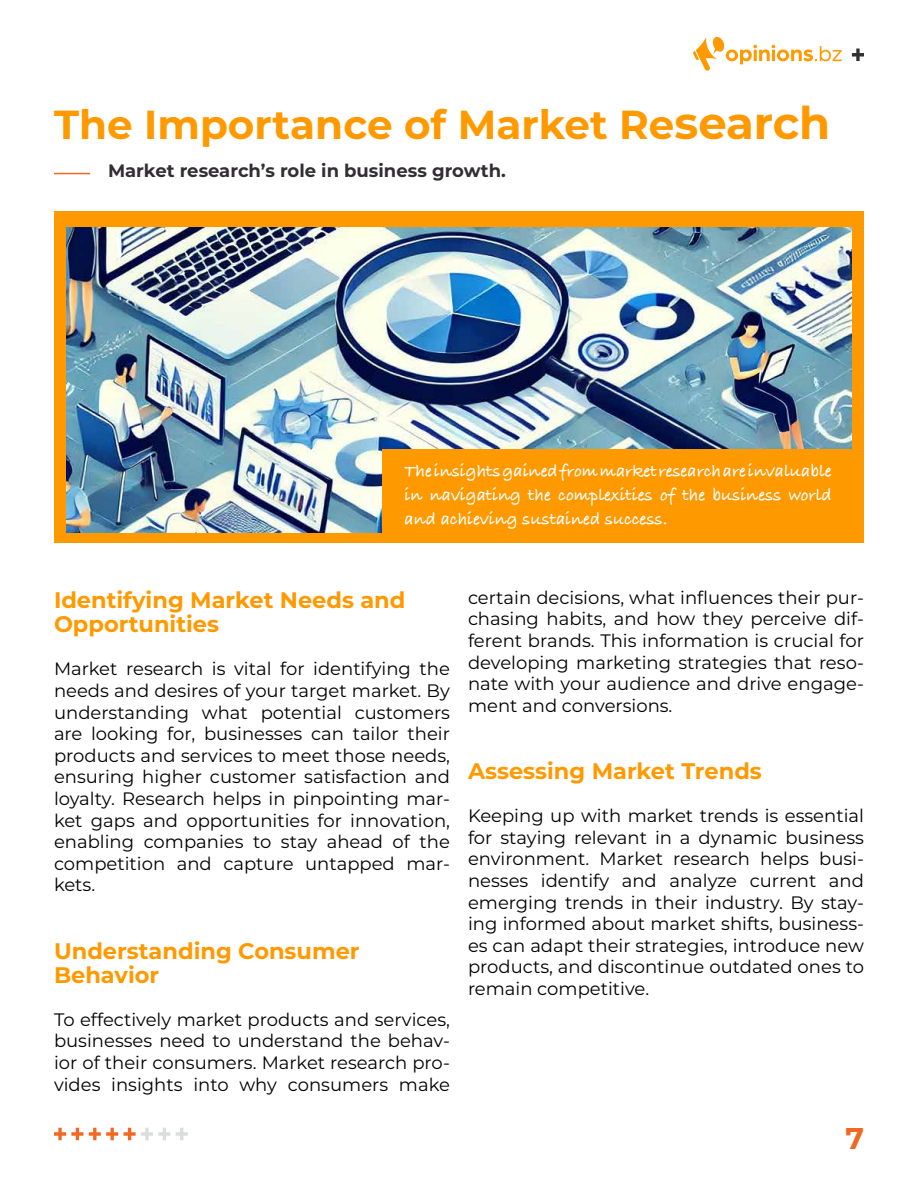
<style>
.page{position:relative;width:918px;height:1188px;background:#fff}
.page>*{position:absolute;margin:0;border:0;box-sizing:border-box;transform-origin:0 0}
.t1{font:700 40.5px "Montserrat";color:#f90}
.t2{font:700 30px "Montserrat";color:#f26722}
.t3{font:700 22.5px/24px "Montserrat";color:#f90}
.t4{font:18px/21.6px "Montserrat";color:#000;text-align:justify}
.t5{font:700 18px/24px "Bradley Hand ITCTT";color:#fff;text-align:justify}
.t6{font:700 18px "Montserrat";color:#312f32}
.s1{font-size:45px}
</style>
<div class="page">
<svg style="left:852px;top:49px;width:12px;height:12px"></svg>
<svg style="left:54px;top:1128px;width:29px;height:12px"></svg>
<svg style="left:124px;top:1128px;width:46px;height:12px"></svg>
<svg style="left:89px;top:1128px;width:29px;height:12px"></svg>
<svg style="left:176px;top:1128px;width:12px;height:12px"></svg>
<svg style="left:693px;top:36px;width:149px;height:35px"></svg>
<div style="left:54px;top:211px;width:810px;height:332px;background:#f90"></div>
<img style="left:66px;top:228px;width:785px;height:305px">
<div style="left:382px;top:449px;width:470px;height:85px;background:#f90"></div>
<hr style="left:54px;top:173px;width:36px;height:1px;background:#f26722">
<h1 class="t1" style="left:54px;top:95px;width:778px">The Importance of Market Re<span class="s1">search</span></h1>
<p class="t6" style="left:108px;top:158px;width:399px">Market research’s role in business growth.</p>
<p class="t5" style="left:405px;top:458px;width:429px">The insights gained from market research are invaluable in navigating the complexities of the business world and achieving sustained success.</p>
<p class="t3" style="left:54px;top:587px;width:353px">Identifying Market Needs and<br>Opportunities</p>
<p class="t4" style="left:54px;top:658px;width:398px">Market research is vital for identifying the needs and desires of your target market. By understanding what potential customers are looking for, businesses can tailor their products and services to meet those needs, ensuring higher customer satisfaction and loyalty. Research helps in pinpointing mar&shy;ket gaps and opportunities for innovation, enabling companies to stay ahead of the competition and capture untapped mar&shy;kets.</p>
<p class="t3" style="left:54px;top:937px;width:307px">Understanding Consumer<br>Behavior</p>
<p class="t4" style="left:54px;top:1008px;width:398px">To effectively market products and services, businesses need to understand the behav&shy;ior of their consumers. Market research pro&shy;vides insights into why consumers make</p>
<p class="t4" style="left:468px;top:586px;width:398px">certain decisions, what influences their pur&shy;chasing habits, and how they perceive dif&shy;ferent brands. This information is crucial for developing marketing strategies that reso&shy;nate with your audience and drive engage&shy;ment and conversions.</p>
<p class="t3" style="left:468px;top:758px;width:295px">Assessing Market Trends</p>
<p class="t4" style="left:468px;top:804px;width:398px">Keeping up with market trends is essential for staying relevant in a dynamic business environment. Market research helps busi&shy;nesses identify and analyze current and emerging trends in their industry. By stay&shy;ing informed about market shifts, business&shy;es can adapt their strategies, introduce new products, and discontinue outdated ones to remain competitive.</p>
<h2 class="t2" style="left:845px;top:1116px;width:20px">7</h2>
</div>
